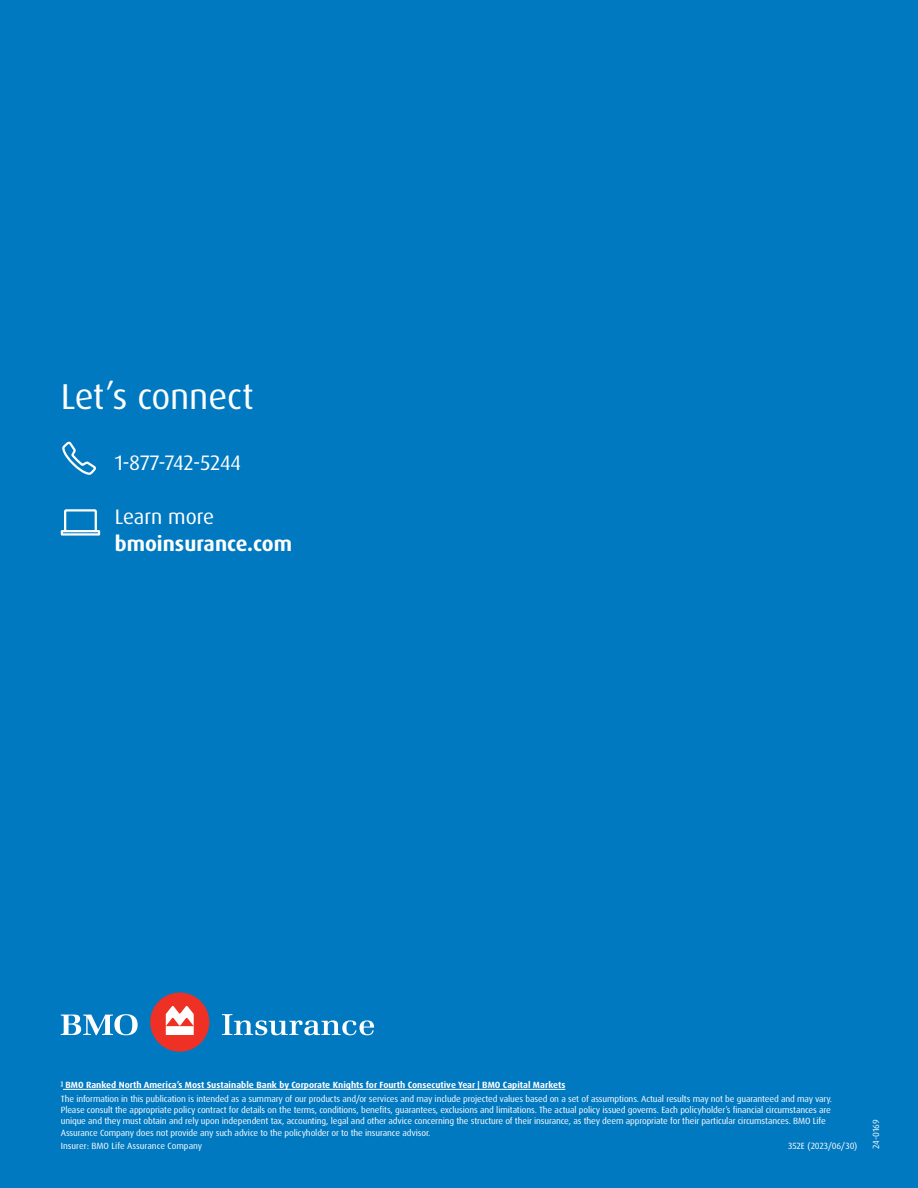
<style>
.page{position:relative;width:918px;height:1188px;background:#0079c1}
.page>*{position:absolute;margin:0;border:0;box-sizing:border-box;transform-origin:0 0}
.t1{font:36px "Dax Pro";letter-spacing:-.005em;color:#fff}
.t2{font:21px "Dax Pro";letter-spacing:-.005em;color:#fff}
.t3{font:700 21px "Dax Pro";color:#fff}
.t4{font:9px/11.2px "Dax Pro";letter-spacing:-.015em;color:#fff}
.s1{font-weight:700}
</style>
<div class="page">
<svg style="left:61px;top:1014px;width:77px;height:21px"></svg>
<div style="left:150px;top:993px;width:59px;height:59px;background:#ee3124;border-radius:50%"></div>
<svg style="left:166px;top:1006px;width:28px;height:29px"></svg>
<svg style="left:222px;top:1014px;width:152px;height:21px"></svg>
<svg style="left:62px;top:441px;width:34px;height:34px"></svg>
<svg style="left:60px;top:509px;width:41px;height:27px"></svg>
<hr style="left:63px;top:1089px;width:502px;height:1px;background:#fff">
<h1 class="t1" style="left:61px;top:373px;width:195px">Let’s connect</h1>
<h2 class="t2" style="left:115px;top:449px;width:128px">1-877-742-5244</h2>
<h2 class="t2" style="left:115px;top:503px;width:101px">Learn more</h2>
<h2 class="t3" style="left:115px;top:530px;width:179px">bmoinsurance.com</h2>
<p class="t4" style="left:61px;top:1079px;width:773px;line-height:13.4px"><sup>1</sup> <span class="s1">BMO Ranked North America’s Most Sustainable Bank by Corporate Knights for Fourth Consecutive Year | BMO Capital Markets<br></span>The information in this publication is intended as a summary of our products and/or services and may include projected values based on a set of assumptions. Actual results may not be guaranteed and may vary.</p>
<p class="t4" style="left:61px;top:1104px;width:772px">Please consult the appropriate policy contract for details on the terms, conditions, benefits, guarantees, exclusions and limitations. The actual policy issued governs. Each policyholder’s financial circumstances are unique and they must obtain and rely upon independent tax, accounting, legal and other advice concerning the structure of their insurance, as they deem appropriate for their particular circumstances. BMO Life<br>Assurance Company does not provide any such advice to the policyholder or to the insurance advisor.</p>
<p class="t4" style="left:61px;top:1140px;width:143px">Insurer: BMO Life Assurance Company</p>
<p class="t4" style="left:788px;top:1140px;width:71px">352E (2023/06/30)</p>
<p class="t4" style="left:871px;top:1149px;width:31px;rotate:-90deg">24-0169</p>
</div>
